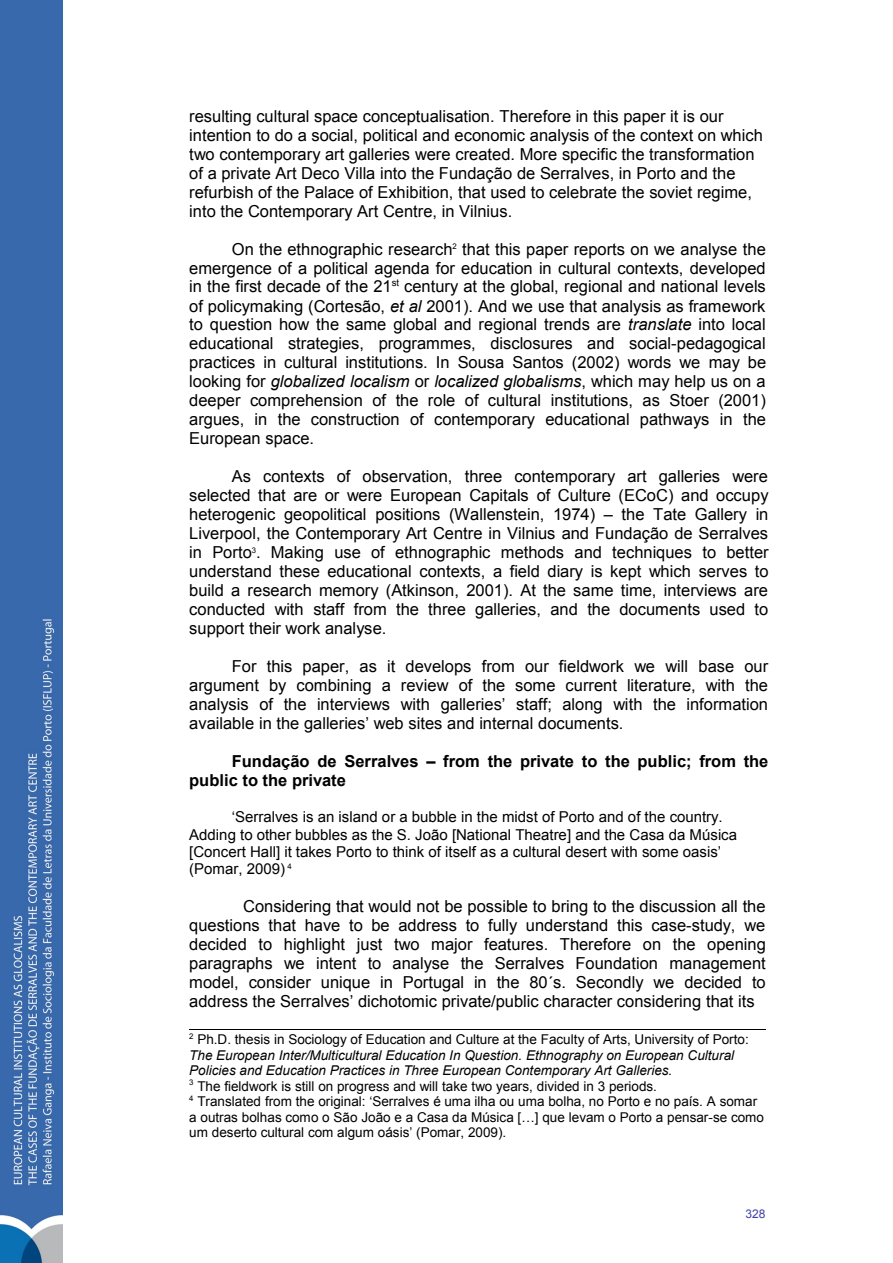
<style>
.page{position:relative;width:893px;height:1263px;background:#fff}
.page>*{position:absolute;margin:0;border:0;box-sizing:border-box;transform-origin:0 0}
.t1{font:16.5px/18.9px "Arial";color:#000;text-align:justify}
.t2{font:700 16.5px/18.9px "Arial";color:#000}
.t3{font:15px/17.2px "Arial";color:#000}
.t4{font:13.5px/15.6px "Arial";color:#000}
.t5{font:12px "Arial";color:#4040ab}
.s1{font-style:italic}
</style>
<div class="page">
<img style="left:0;top:0;width:62px;height:1263px">
<hr style="left:189px;top:1029px;width:576px;height:1px;background:#000">
<p class="t1" style="left:189px;top:107px;width:575px;text-align:left">resulting cultural space conceptualisation. Therefore in this paper it is our intention to do a social, political and economic analysis of the context on which two contemporary art galleries were created. More specific the transformation of a private Art Deco Villa into the Fundação de Serralves, in Porto and the refurbish of the Palace of Exhibition, that used to celebrate the soviet regime, into the Contemporary Art Centre, in Vilnius.</p>
<p class="t1" style="left:189px;top:239px;width:578px;text-indent:43px">On the ethnographic research<sup>2</sup> that this paper reports on we analyse the emergence of a political agenda for education in cultural contexts, developed in the first decade of the 21<sup>st</sup> century at the global, regional and national levels of policymaking (Cortesão, <span class="s1">et al</span> 2001). And we use that analysis as framework to question how the same global and regional trends are <span class="s1">translate</span> into local educational strategies, programmes, disclosures and social-pedagogical practices in cultural institutions. In Sousa Santos (2002) words we may be looking for <span class="s1">globalized localism</span> or <span class="s1">localized globalisms</span>, which may help us on a deeper comprehension of the role of cultural institutions, as Stoer (2001) argues, in the construction of contemporary educational pathways in the European space.</p>
<p class="t1" style="left:189px;top:467px;width:581px;text-indent:43px">As contexts of observation, three contemporary art galleries were selected that are or were European Capitals of Culture (ECoC) and occupy heterogenic geopolitical positions (Wallenstein, 1974) – the Tate Gallery in Liverpool, the Contemporary Art Centre in Vilnius and Fundação de Serralves in Porto<sup>3</sup>. Making use of ethnographic methods and techniques to better understand these educational contexts, a field diary is kept which serves to build a research memory (Atkinson, 2001). At the same time, interviews are conducted with staff from the three galleries, and the documents used to support their work analyse.</p>
<p class="t1" style="left:189px;top:657px;width:580px;text-indent:43px">For this paper, as it develops from our fieldwork we will base our argument by combining a review of the some current literature, with the analysis of the interviews with galleries’ staff; along with the information available in the galleries’ web sites and internal documents.</p>
<p class="t2" style="left:189px;top:752px;width:580px;text-indent:43px">Fundação de Serralves – from the private to the public; from the public to the private</p>
<p class="t3" style="left:189px;top:809px;width:549px;text-indent:43px">‘Serralves is an island or a bubble in the midst of Porto and of the country.<br>Adding to other bubbles as the S. João [National Theatre] and the Casa da Música [Concert Hall] it takes Porto to think of itself as a cultural desert with some oasis’ (Pomar, 2009) <sup>4</sup></p>
<p class="t1" style="left:189px;top:897px;width:578px;text-indent:54px">Considering that would not be possible to bring to the discussion all the questions that have to be address to fully understand this case-study, we decided to highlight just two major features. Therefore on the opening paragraphs we intent to analyse the Serralves Foundation management model, consider unique in Portugal in the 80´s. Secondly we decided to address the Serralves’ dichotomic private/public character considering that its</p>
<p class="t4" style="left:189px;top:1032px;width:576px"><sup>2</sup> Ph.D. thesis in Sociology of Education and Culture at the Faculty of Arts, University of Porto:<br><span class="s1">The European Inter/Multicultural Education In Question. Ethnography on European Cultural Policies and Education Practices in Three European Contemporary Art Galleries.<br></span><sup>3</sup> The fieldwork is still on progress and will take two years, divided in 3 periods.<br><sup>4</sup> Translated from the original: ‘Serralves é uma ilha ou uma bolha, no Porto e no país. A somar a outras bolhas como o São João e a Casa da Música […] que levam o Porto a pensar-se como um deserto cultural com algum oásis’ (Pomar, 2009).</p>
<p class="t5" style="left:745px;top:1206px;width:22px">328</p>
</div>
